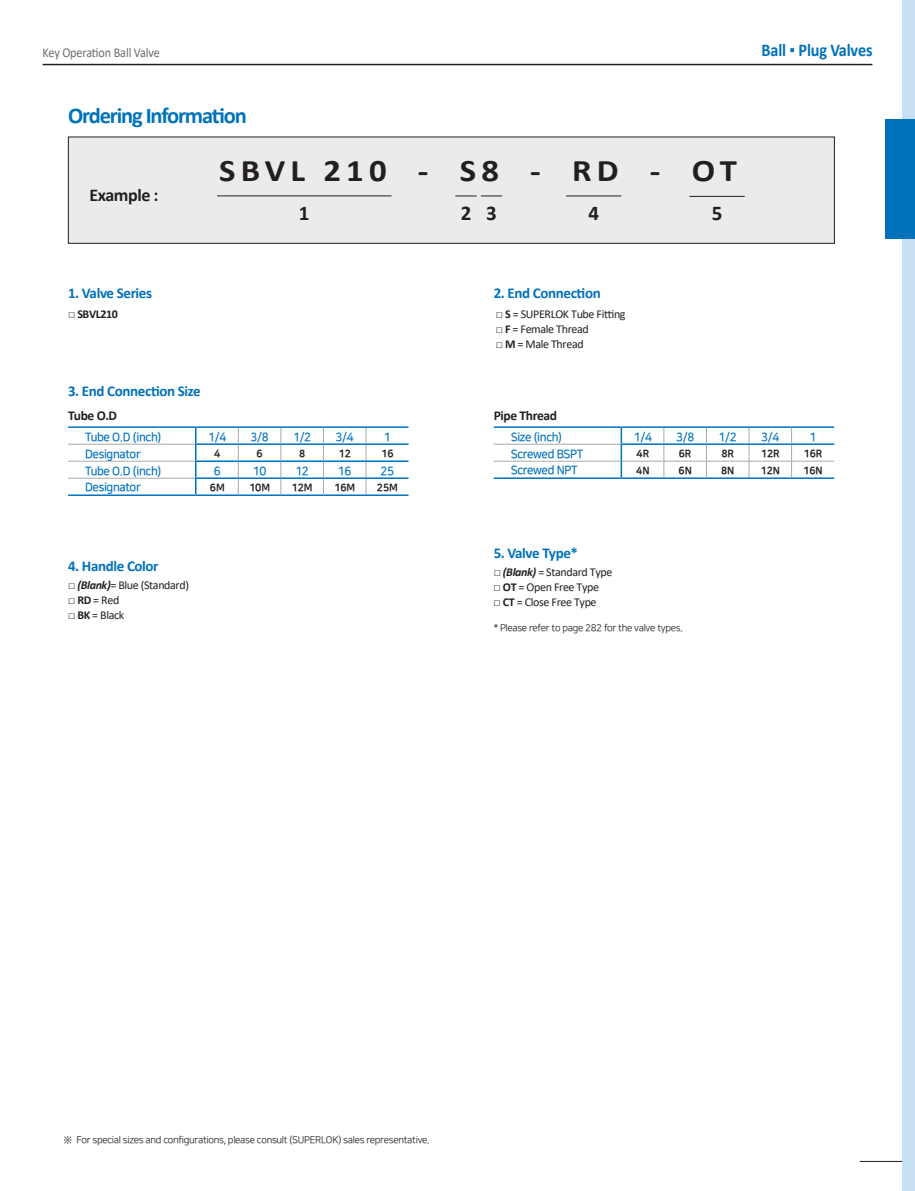
<style>
.page{position:relative;width:915px;height:1191px;background:#fff}
.page>*{position:absolute;margin:0;border:0;box-sizing:border-box;transform-origin:0 0}
.t1{font:700 31.5px "Calibri";letter-spacing:.15em;color:#231f20;scale:1.1 1}
.t2{font:700 22.5px "Calibri";letter-spacing:-.05em;color:#0072bc}
.t3{font:700 21px "Calibri";color:#231f20}
.t4{font:700 18px "Calibri";letter-spacing:-.01em;color:#0072bc;scale:.9 1}
.t5{font:700 18px "Calibri";letter-spacing:-.025em;color:#231f20}
.t6{font:700 15px "Calibri";letter-spacing:-.025em;color:#0072bc}
.t7{font:13.5px "Calibri";letter-spacing:-.01em;color:#6c6d70;scale:.9 1}
.t8{font:700 13.5px "Calibri";letter-spacing:-.025em;color:#231f20}
.t9{font:12px "Calibri";letter-spacing:-.03em;color:#231f20}
.t10{font:12px "Nanum Square B";letter-spacing:-.03em;color:#0072bc;scale:.95 1}
.t11{font:700 12px "Calibri";letter-spacing:-.03em;color:#231f20}
.t12{font:10.5px "Nanum Square EB";color:#231f20;scale:.95 1}
.t13{font:9.75px "Nanum Square R";letter-spacing:-.03em;color:#231f20}
.s1{font-weight:700}
.s2{font-weight:700;font-style:italic}
</style>
<div class="page">
<div style="left:901px;top:0;width:13px;height:1191px;background:#c7e0f3"></div>
<div style="left:884px;top:119px;width:30px;height:119px;background:#0072bc"></div>
<hr style="left:859px;top:1161px;width:42px;height:1px;background:#231f20">
<hr style="left:43px;top:64px;width:829px;height:1px;background:#231f20">
<div style="left:68px;top:137px;width:766px;height:106px;background:#ebebec"></div>
<hr style="left:217px;top:196px;width:174px;height:1px;background:#231f20">
<svg style="left:455px;top:196px;width:47px;height:1px"></svg>
<hr style="left:566px;top:196px;width:55px;height:1px;background:#231f20">
<hr style="left:689px;top:196px;width:55px;height:1px;background:#231f20">
<hr style="left:68px;top:444px;width:127px;height:1px;background:#a8a9ad">
<hr style="left:68px;top:461px;width:127px;height:1px;background:#a8a9ad">
<hr style="left:68px;top:478px;width:127px;height:1px;background:#a8a9ad">
<svg style="left:238px;top:428px;width:1px;height:66px"></svg>
<svg style="left:280px;top:428px;width:1px;height:66px"></svg>
<svg style="left:323px;top:428px;width:1px;height:66px"></svg>
<svg style="left:365px;top:428px;width:1px;height:66px"></svg>
<svg style="left:195px;top:428px;width:1px;height:66px"></svg>
<hr style="left:68px;top:426px;width:128px;height:2px;background:#0072bc">
<hr style="left:68px;top:494px;width:128px;height:2px;background:#0072bc">
<hr style="left:196px;top:494px;width:42px;height:2px;background:#0072bc">
<hr style="left:238px;top:494px;width:43px;height:2px;background:#0072bc">
<hr style="left:281px;top:494px;width:42px;height:2px;background:#0072bc">
<hr style="left:323px;top:494px;width:43px;height:2px;background:#0072bc">
<hr style="left:366px;top:494px;width:42px;height:2px;background:#0072bc">
<hr style="left:196px;top:426px;width:42px;height:2px;background:#0072bc">
<hr style="left:238px;top:426px;width:43px;height:2px;background:#0072bc">
<hr style="left:281px;top:426px;width:42px;height:2px;background:#0072bc">
<hr style="left:323px;top:426px;width:43px;height:2px;background:#0072bc">
<hr style="left:366px;top:426px;width:42px;height:2px;background:#0072bc">
<hr style="left:195px;top:443px;width:43px;height:2px;background:#0072bc">
<hr style="left:238px;top:443px;width:43px;height:2px;background:#0072bc">
<hr style="left:281px;top:443px;width:42px;height:2px;background:#0072bc">
<hr style="left:323px;top:443px;width:43px;height:2px;background:#0072bc">
<hr style="left:366px;top:443px;width:42px;height:2px;background:#0072bc">
<hr style="left:195px;top:460px;width:43px;height:2px;background:#0072bc">
<hr style="left:238px;top:460px;width:43px;height:2px;background:#0072bc">
<hr style="left:281px;top:460px;width:42px;height:2px;background:#0072bc">
<hr style="left:323px;top:460px;width:43px;height:2px;background:#0072bc">
<hr style="left:366px;top:460px;width:42px;height:2px;background:#0072bc">
<hr style="left:195px;top:477px;width:43px;height:2px;background:#0072bc">
<hr style="left:238px;top:477px;width:43px;height:2px;background:#0072bc">
<hr style="left:281px;top:477px;width:42px;height:2px;background:#0072bc">
<hr style="left:323px;top:477px;width:43px;height:2px;background:#0072bc">
<hr style="left:366px;top:477px;width:42px;height:2px;background:#0072bc">
<hr style="left:493px;top:444px;width:127px;height:1px;background:#a8a9ad">
<hr style="left:493px;top:461px;width:127px;height:1px;background:#a8a9ad">
<hr style="left:622px;top:461px;width:41px;height:1px;background:#a8a9ad">
<hr style="left:663px;top:461px;width:43px;height:1px;background:#a8a9ad">
<svg style="left:663px;top:428px;width:1px;height:49px"></svg>
<hr style="left:706px;top:461px;width:42px;height:1px;background:#a8a9ad">
<svg style="left:706px;top:428px;width:1px;height:49px"></svg>
<hr style="left:748px;top:461px;width:43px;height:1px;background:#a8a9ad">
<svg style="left:748px;top:428px;width:1px;height:49px"></svg>
<hr style="left:791px;top:461px;width:42px;height:1px;background:#a8a9ad">
<svg style="left:791px;top:428px;width:1px;height:49px"></svg>
<svg style="left:620px;top:428px;width:2px;height:49px"></svg>
<hr style="left:493px;top:426px;width:128px;height:2px;background:#0072bc">
<hr style="left:493px;top:477px;width:128px;height:2px;background:#0072bc">
<hr style="left:621px;top:477px;width:42px;height:2px;background:#0072bc">
<hr style="left:663px;top:477px;width:43px;height:2px;background:#0072bc">
<hr style="left:706px;top:477px;width:42px;height:2px;background:#0072bc">
<hr style="left:748px;top:477px;width:43px;height:2px;background:#0072bc">
<hr style="left:791px;top:477px;width:42px;height:2px;background:#0072bc">
<hr style="left:621px;top:426px;width:42px;height:2px;background:#0072bc">
<hr style="left:663px;top:426px;width:43px;height:2px;background:#0072bc">
<hr style="left:706px;top:426px;width:42px;height:2px;background:#0072bc">
<hr style="left:748px;top:426px;width:43px;height:2px;background:#0072bc">
<hr style="left:791px;top:426px;width:42px;height:2px;background:#0072bc">
<hr style="left:620px;top:443px;width:43px;height:2px;background:#0072bc">
<hr style="left:663px;top:443px;width:43px;height:2px;background:#0072bc">
<hr style="left:706px;top:443px;width:42px;height:2px;background:#0072bc">
<hr style="left:748px;top:443px;width:43px;height:2px;background:#0072bc">
<hr style="left:791px;top:443px;width:42px;height:2px;background:#0072bc">
<p class="t7" style="left:43px;top:43px;width:132px">Key Operation Ball Valve</p>
<h2 class="t2" style="left:68px;top:100px;width:180px">Ordering Information</h2>
<h3 class="t5" style="left:89px;top:182px;width:71px">Example :</h3>
<h1 class="t1" style="left:219px;top:148px;width:472px">SBVL 210 - S8 - RD - OT</h1>
<h3 class="t3" style="left:299px;top:198px;width:12px">1</h3>
<h3 class="t3" style="left:460px;top:198px;width:38px">2 3</h3>
<h3 class="t3" style="left:588px;top:198px;width:12px">4</h3>
<h3 class="t3" style="left:711px;top:198px;width:12px">5</h3>
<h3 class="t4" style="left:761px;top:37px;width:125px">Ball ▪ Plug Valves</h3>
<p class="t6" style="left:68px;top:283px;width:85px">1. Valve Series</p>
<p class="t11" style="left:68px;top:306px;width:51px">□ SBVL210</p>
<p class="t6" style="left:68px;top:380px;width:134px">3. End Connection Size</p>
<p class="t6" style="left:493px;top:283px;width:109px">2. End Connection</p>
<p class="t9" style="left:495px;top:306px;width:131px"><span class="s1">□ S</span> = SUPERLOK Tube Fitting</p>
<p class="t9" style="left:495px;top:321px;width:94px"><span class="s1">□ F</span> = Female Thread</p>
<p class="t9" style="left:495px;top:336px;width:89px"><span class="s1">□ M</span> = Male Thread</p>
<p class="t8" style="left:68px;top:405px;width:51px">Tube O.D</p>
<p class="t8" style="left:493px;top:405px;width:65px">Pipe Thread</p>
<p class="t10" style="left:85px;top:431px;width:82px">Tube O.D (inch)</p>
<p class="t10" style="left:208px;top:430px;width:21px">1/4</p>
<p class="t10" style="left:250px;top:430px;width:21px">3/8</p>
<p class="t10" style="left:293px;top:430px;width:21px">1/2</p>
<p class="t10" style="left:335px;top:430px;width:21px">3/4</p>
<p class="t10" style="left:384px;top:430px;width:9px">1</p>
<p class="t10" style="left:85px;top:447px;width:60px">Designator</p>
<p class="t12" style="left:214px;top:448px;width:8px">4</p>
<p class="t12" style="left:256px;top:448px;width:8px">6</p>
<p class="t12" style="left:299px;top:448px;width:8px">8</p>
<p class="t12" style="left:338px;top:448px;width:15px">12</p>
<p class="t12" style="left:381px;top:448px;width:15px">16</p>
<p class="t10" style="left:85px;top:464px;width:82px">Tube O.D (inch)</p>
<p class="t10" style="left:214px;top:464px;width:9px">6</p>
<p class="t10" style="left:253px;top:464px;width:16px">10</p>
<p class="t10" style="left:295px;top:464px;width:16px">12</p>
<p class="t10" style="left:338px;top:464px;width:16px">16</p>
<p class="t10" style="left:380px;top:464px;width:16px">25</p>
<p class="t10" style="left:85px;top:481px;width:60px">Designator</p>
<p class="t12" style="left:210px;top:482px;width:17px">6M</p>
<p class="t12" style="left:249px;top:482px;width:24px">10M</p>
<p class="t12" style="left:291px;top:482px;width:24px">12M</p>
<p class="t12" style="left:334px;top:482px;width:24px">16M</p>
<p class="t12" style="left:376px;top:482px;width:24px">25M</p>
<p class="t6" style="left:68px;top:555px;width:92px">4. Handle Color</p>
<p class="t9" style="left:68px;top:576px;width:122px"><span class="s1">□</span> <span class="s2">(Blank)</span>= Blue (Standard)</p>
<p class="t9" style="left:68px;top:591px;width:53px"><span class="s1">□ RD</span> = Red</p>
<p class="t9" style="left:68px;top:606px;width:58px"><span class="s1">□ BK</span> = Black</p>
<p class="t10" style="left:510px;top:431px;width:56px">Size (inch)</p>
<p class="t10" style="left:633px;top:430px;width:21px">1/4</p>
<p class="t10" style="left:675px;top:430px;width:21px">3/8</p>
<p class="t10" style="left:718px;top:430px;width:21px">1/2</p>
<p class="t10" style="left:761px;top:430px;width:21px">3/4</p>
<p class="t10" style="left:809px;top:430px;width:9px">1</p>
<p class="t10" style="left:510px;top:447px;width:78px">Screwed BSPT</p>
<p class="t12" style="left:636px;top:448px;width:15px">4R</p>
<p class="t12" style="left:678px;top:448px;width:15px">6R</p>
<p class="t12" style="left:721px;top:448px;width:15px">8R</p>
<p class="t12" style="left:760px;top:448px;width:21px">12R</p>
<p class="t12" style="left:803px;top:448px;width:21px">16R</p>
<p class="t10" style="left:510px;top:464px;width:72px">Screwed NPT</p>
<p class="t12" style="left:636px;top:464px;width:16px">4N</p>
<p class="t12" style="left:678px;top:464px;width:16px">6N</p>
<p class="t12" style="left:720px;top:464px;width:16px">8N</p>
<p class="t12" style="left:760px;top:464px;width:22px">12N</p>
<p class="t12" style="left:802px;top:464px;width:22px">16N</p>
<p class="t6" style="left:493px;top:542px;width:86px">5. Valve Type*</p>
<p class="t9" style="left:493px;top:564px;width:120px"><span class="s1">□</span> <span class="s2">(Blank)</span> = Standard Type</p>
<p class="t9" style="left:493px;top:579px;width:107px"><span class="s1">□ OT</span> = Open Free Type</p>
<p class="t9" style="left:493px;top:594px;width:104px"><span class="s1">□ CT</span> = Close Free Type</p>
<p class="t13" style="left:493px;top:623px;width:190px">* Please refer to page 282 for the valve types.</p>
<p class="t13" style="left:63px;top:1134px;width:367px">※ For special sizes and configurations, please consult (SUPERLOK) sales representative.</p>
</div>
